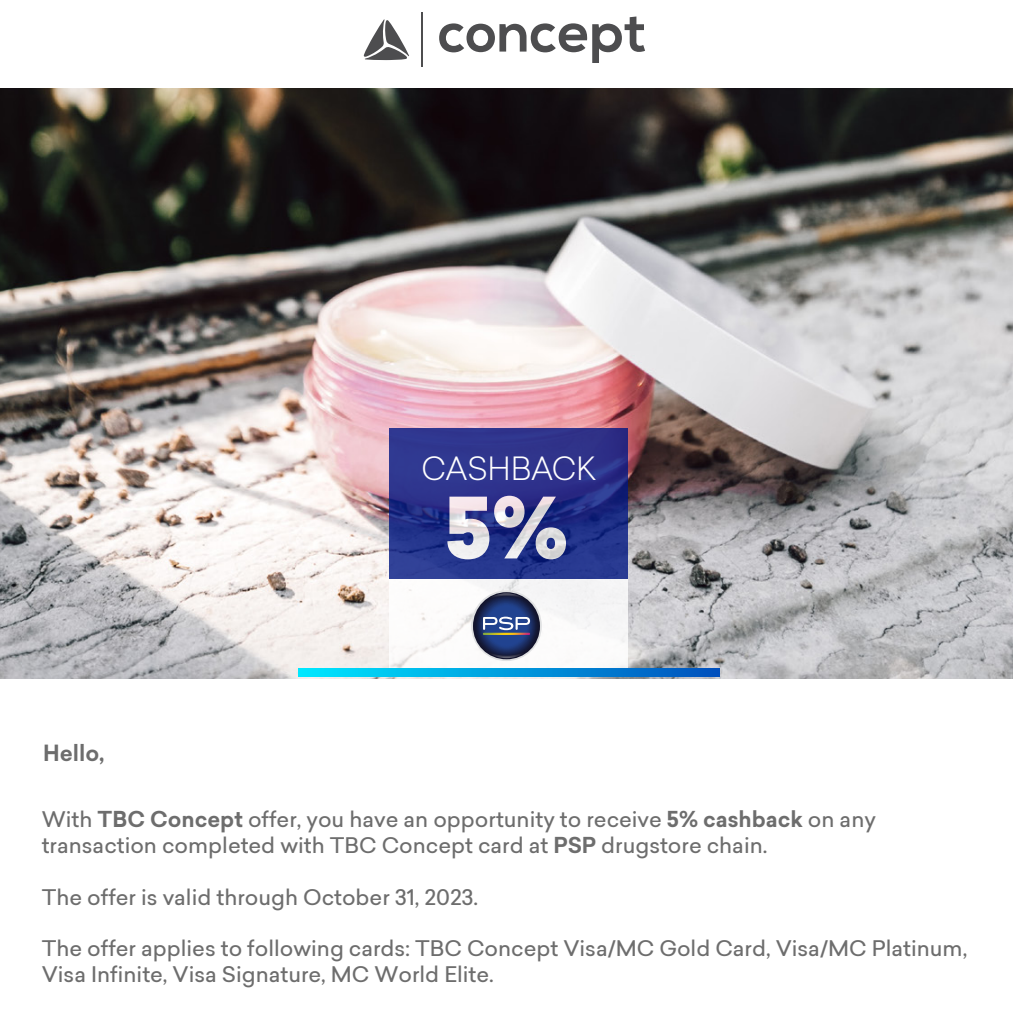
<style>
.page{position:relative;width:1013px;height:1031px;background:#fff}
.page>*{position:absolute;margin:0;border:0;box-sizing:border-box;transform-origin:0 0}
.t1{font:900 82.62px "TBCX";color:#fff}
.t2{font:300 31.38px "TBCX";letter-spacing:-.005em;color:#fff}
.t3{font:700 21.88px "TBC Sailec";color:#6d6d6d}
.t4{font:500 21.5px/25.8px "TBC Sailec";color:#6d6d6d}
.s1{font-weight:700}
</style>
<div class="page">
<img style="left:0;top:88px;width:1012px;height:590px">
<svg style="left:389px;top:428px;width:238px;height:151px;fill:#2b348c"></svg>
<div style="left:389px;top:579px;width:238px;height:94px;background:#fff"></div>
<svg style="left:364px;top:19px;width:45px;height:41px"></svg>
<svg style="left:439px;top:16px;width:206px;height:47px"></svg>
<hr style="left:421px;top:12px;width:2px;height:55px;background:#4d4d4f">
<svg style="left:298px;top:668px;width:422px;height:8px"></svg>
<svg style="left:471px;top:590px;width:71px;height:71px"></svg>
<svg style="left:473px;top:592px;width:67px;height:67px"></svg>
<h2 class="t2" style="left:421px;top:446px;width:176px">CASHBACK</h2>
<p class="t3" style="left:43px;top:737px;width:63px">Hello,</p>
<h1 class="t1" style="left:445px;top:468px;width:124px">5%</h1>
<p class="t4" style="left:42px;top:806px;width:835px">With <span class="s1">TBC Concept</span> offer, you have an opportunity to receive <span class="s1">5% cashback</span> on any transaction completed with TBC Concept card at <span class="s1">PSP</span> drugstore chain.</p>
<p class="t4" style="left:42px;top:883px;width:438px">The offer is valid through October 31, 2023.</p>
<p class="t4" style="left:42px;top:935px;width:927px">The offer applies to following cards: TBC Concept Visa/MC Gold Card, Visa/MC Platinum,<br>Visa Infinite, Visa Signature, MC World Elite.</p>
</div>
